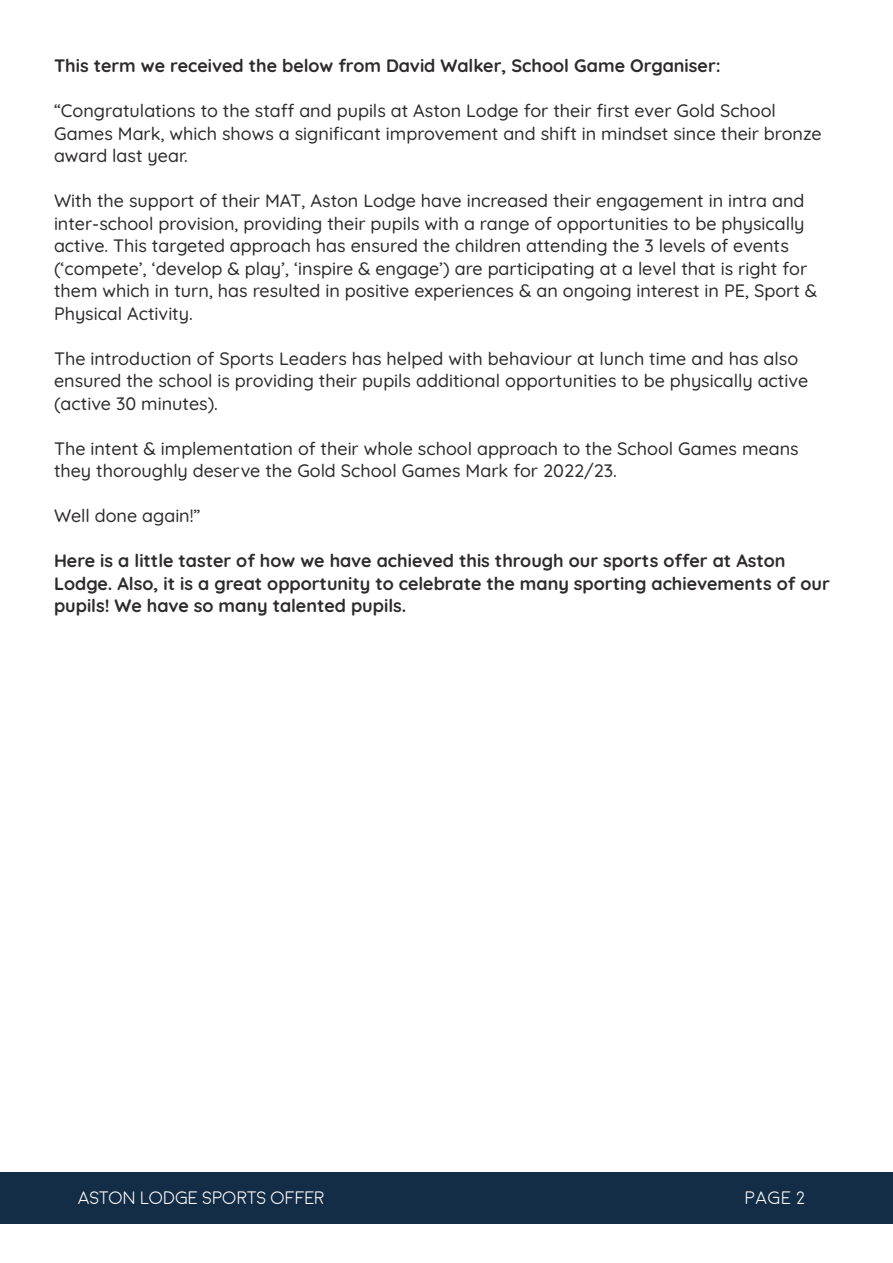
<style>
.page{position:relative;width:893px;height:1263px;background:#fff}
.page>*{position:absolute;margin:0;border:0;box-sizing:border-box;transform-origin:0 0}
.t1{font:500 18px/22.5px "Quicksand";color:#2e2b2c}
.t2{font:700 18px/22.5px "Quicksand";color:#2e2b2c}
.t3{font:300 18px "Moon";color:#fff}
</style>
<div class="page">
<div style="left:0;top:1172px;width:893px;height:52px;background:#142d47"></div>
<p class="t2" style="left:54px;top:52px;width:668px">This term we received the below from David Walker, School Game Organiser:</p>
<p class="t1" style="left:54px;top:97px;width:769px">“Congratulations to the staff and pupils at Aston Lodge for their first ever Gold School<br>Games Mark, which shows a significant improvement and shift in mindset since their bronze award last year.</p>
<p class="t1" style="left:54px;top:187px;width:765px">With the support of their MAT, Aston Lodge have increased their engagement in intra and inter-school provision, providing their pupils with a range of opportunities to be physically active. This targeted approach has ensured the children attending the 3 levels of events (‘compete’, ‘develop &amp; play’, ‘inspire &amp; engage’) are participating at a level that is right for them which in turn, has resulted in positive experiences &amp; an ongoing interest in PE, Sport &amp; Physical Activity.</p>
<p class="t1" style="left:54px;top:345px;width:756px">The introduction of Sports Leaders has helped with behaviour at lunch time and has also ensured the school is providing their pupils additional opportunities to be physically active (active 30 minutes).</p>
<p class="t1" style="left:54px;top:435px;width:746px">The intent &amp; implementation of their whole school approach to the School Games means they thoroughly deserve the Gold School Games Mark for 2022/23.</p>
<p class="t1" style="left:54px;top:502px;width:148px">Well done again!”</p>
<p class="t2" style="left:54px;top:547px;width:777px">Here is a little taster of how we have achieved this through our sports offer at Aston<br>Lodge. Also, it is a great opportunity to celebrate the many sporting achievements of our pupils! We have so many talented pupils.</p>
<p class="t3" style="left:78px;top:1188px;width:248px">ASTON LODGE SPORTS OFFER</p>
<p class="t3" style="left:744px;top:1188px;width:63px">page 2</p>
</div>
